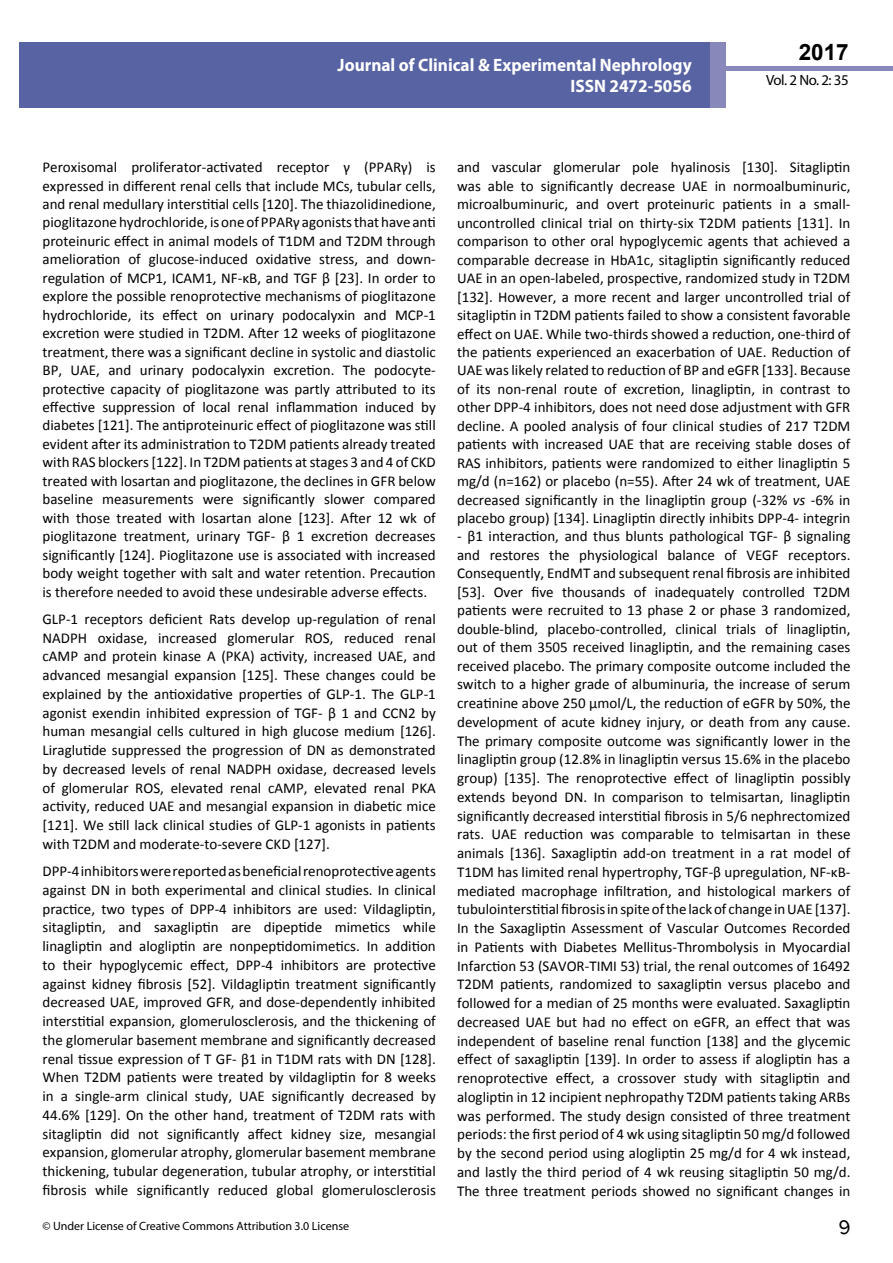
<style>
.page{position:relative;width:893px;height:1263px;background:#fff}
.page>*{position:absolute;margin:0;border:0;box-sizing:border-box;transform-origin:0 0}
.t1{font:25.5px "Tunga";color:#000}
.t2{font:700 22.5px "Arial";color:#000}
.t3{font:700 18px/21.6px "Myriad Pro";color:#fff;text-align:right;scale:.96 1}
.t4{font:15px/18.8px "Calibri";color:#000;text-align:justify}
.t5{font:14.85px "Myriad Pro";letter-spacing:-.03em;color:#000}
.t6{font:12px "Myriad Pro";color:#000}
.s1{font-style:italic}
</style>
<div class="page">
<div style="left:722px;top:66px;width:171px;height:5px;background:#8889ba"></div>
<div style="left:19px;top:42px;width:706px;height:66px;background:#5863a3"></div>
<div style="left:710px;top:42px;width:15px;height:66px;background:#8889ba"></div>
<p class="t3" style="left:338px;top:53px;width:370px">Journal of Clinical &amp; Experimental Nephrology<br>ISSN 2472-5056</p>
<h2 class="t2" style="left:799px;top:37px;width:52px">2017</h2>
<p class="t5" style="left:766px;top:71px;width:84px">Vol. 2 No. 2: 35</p>
<p class="t4" style="left:43px;top:158px;width:395px">Peroxisomal proliferator-activated receptor γ (PPARγ) is expressed in different renal cells that include MCs, tubular cells, and renal medullary interstitial cells [120]. The thiazolidinedione, pioglitazone hydrochloride, is one of PPARγ agonists that have anti proteinuric effect in animal models of T1DM and T2DM through amelioration of glucose-induced oxidative stress, and down&shy;regulation of MCP1, ICAM1, NF-κB, and TGF β [23]. In order to explore the possible renoprotective mechanisms of pioglitazone hydrochloride, its effect on urinary podocalyxin and MCP-1 excretion were studied in T2DM. After 12 weeks of pioglitazone treatment, there was a significant decline in systolic and diastolic BP, UAE, and urinary podocalyxin excretion. The podocyte&shy;protective capacity of pioglitazone was partly attributed to its effective suppression of local renal inflammation induced by diabetes [121]. The antiproteinuric effect of pioglitazone was still evident after its administration to T2DM patients already treated with RAS blockers [122]. In T2DM patients at stages 3 and 4 of CKD treated with losartan and pioglitazone, the declines in GFR below baseline measurements were significantly slower compared with those treated with losartan alone [123]. After 12 wk of pioglitazone treatment, urinary TGF- β 1 excretion decreases significantly [124]. Pioglitazone use is associated with increased body weight together with salt and water retention. Precaution is therefore needed to avoid these undesirable adverse effects.</p>
<p class="t4" style="left:43px;top:609px;width:395px">GLP-1 receptors deficient Rats develop up-regulation of renal NADPH oxidase, increased glomerular ROS, reduced renal cAMP and protein kinase A (PKA) activity, increased UAE, and advanced mesangial expansion [125]. These changes could be explained by the antioxidative properties of GLP-1. The GLP-1 agonist exendin inhibited expression of TGF- β 1 and CCN2 by human mesangial cells cultured in high glucose medium [126].<br>Liraglutide suppressed the progression of DN as demonstrated by decreased levels of renal NADPH oxidase, decreased levels of glomerular ROS, elevated renal cAMP, elevated renal PKA activity, reduced UAE and mesangial expansion in diabetic mice [121]. We still lack clinical studies of GLP-1 agonists in patients with T2DM and moderate-to-severe CKD [127].</p>
<p class="t4" style="left:43px;top:862px;width:395px">DPP-4 inhibitors were reported as beneficial renoprotective agents against DN in both experimental and clinical studies. In clinical practice, two types of DPP-4 inhibitors are used: Vildagliptin, sitagliptin, and saxagliptin are dipeptide mimetics while linagliptin and alogliptin are nonpeptidomimetics. In addition to their hypoglycemic effect, DPP-4 inhibitors are protective against kidney fibrosis [52]. Vildagliptin treatment significantly decreased UAE, improved GFR, and dose-dependently inhibited interstitial expansion, glomerulosclerosis, and the thickening of the glomerular basement membrane and significantly decreased renal tissue expression of T GF- β1 in T1DM rats with DN [128].<br>When T2DM patients were treated by vildagliptin for 8 weeks in a single-arm clinical study, UAE significantly decreased by 44.6% [129]. On the other hand, treatment of T2DM rats with sitagliptin did not significantly affect kidney size, mesangial expansion, glomerular atrophy, glomerular basement membrane thickening, tubular degeneration, tubular atrophy, or interstitial fibrosis while significantly reduced global glomerulosclerosis</p>
<p class="t4" style="left:457px;top:158px;width:395px">and vascular glomerular pole hyalinosis [130]. Sitagliptin was able to significantly decrease UAE in normoalbuminuric, microalbuminuric, and overt proteinuric patients in a small&shy;uncontrolled clinical trial on thirty-six T2DM patients [131]. In comparison to other oral hypoglycemic agents that achieved a comparable decrease in HbA1c, sitagliptin significantly reduced UAE in an open-labeled, prospective, randomized study in T2DM [132]. However, a more recent and larger uncontrolled trial of sitagliptin in T2DM patients failed to show a consistent favorable effect on UAE. While two-thirds showed a reduction, one-third of the patients experienced an exacerbation of UAE. Reduction of UAE was likely related to reduction of BP and eGFR [133]. Because of its non-renal route of excretion, linagliptin, in contrast to other DPP-4 inhibitors, does not need dose adjustment with GFR decline. A pooled analysis of four clinical studies of 217 T2DM patients with increased UAE that are receiving stable doses of RAS inhibitors, patients were randomized to either linagliptin 5 mg/d (n=162) or placebo (n=55). After 24 wk of treatment, UAE decreased significantly in the linagliptin group (-32% <span class="s1">vs</span> -6% in placebo group) [134]. Linagliptin directly inhibits DPP-4- integrin</p>
<p class="t4" style="left:457px;top:527px;width:395px">- β1 interaction, and thus blunts pathological TGF- β signaling and restores the physiological balance of VEGF receptors.<br>Consequently, EndMT and subsequent renal fibrosis are inhibited [53]. Over five thousands of inadequately controlled T2DM patients were recruited to 13 phase 2 or phase 3 randomized, double-blind, placebo-controlled, clinical trials of linagliptin, out of them 3505 received linagliptin, and the remaining cases received placebo. The primary composite outcome included the switch to a higher grade of albuminuria, the increase of serum creatinine above 250 μmol/L, the reduction of eGFR by 50%, the development of acute kidney injury, or death from any cause.<br>The primary composite outcome was significantly lower in the linagliptin group (12.8% in linagliptin versus 15.6% in the placebo group) [135]. The renoprotective effect of linagliptin possibly extends beyond DN. In comparison to telmisartan, linagliptin significantly decreased interstitial fibrosis in 5/6 nephrectomized rats. UAE reduction was comparable to telmisartan in these animals [136]. Saxagliptin add-on treatment in a rat model of T1DM has limited renal hypertrophy, TGF-β upregulation, NF-κB&shy;mediated macrophage infiltration, and histological markers of tubulointerstitial fibrosis in spite of the lack of change in UAE [137].<br>In the Saxagliptin Assessment of Vascular Outcomes Recorded in Patients with Diabetes Mellitus-Thrombolysis in Myocardial Infarction 53 (SAVOR-TIMI 53) trial, the renal outcomes of 16492<br>T2DM patients, randomized to saxagliptin versus placebo and followed for a median of 25 months were evaluated. Saxagliptin decreased UAE but had no effect on eGFR, an effect that was independent of baseline renal function [138] and the glycemic effect of saxagliptin [139]. In order to assess if alogliptin has a renoprotective effect, a crossover study with sitagliptin and alogliptin in 12 incipient nephropathy T2DM patients taking ARBs was performed. The study design consisted of three treatment periods: the first period of 4 wk using sitagliptin 50 mg/d followed by the second period using alogliptin 25 mg/d for 4 wk instead, and lastly the third period of 4 wk reusing sitagliptin 50 mg/d.<br>The three treatment periods showed no significant changes in</p>
<p class="t6" style="left:42px;top:1218px;width:308px">© Under License of Creative Commons Attribution 3.0 License</p>
<h1 class="t1" style="left:838px;top:1210px;width:14px">9</h1>
</div>
